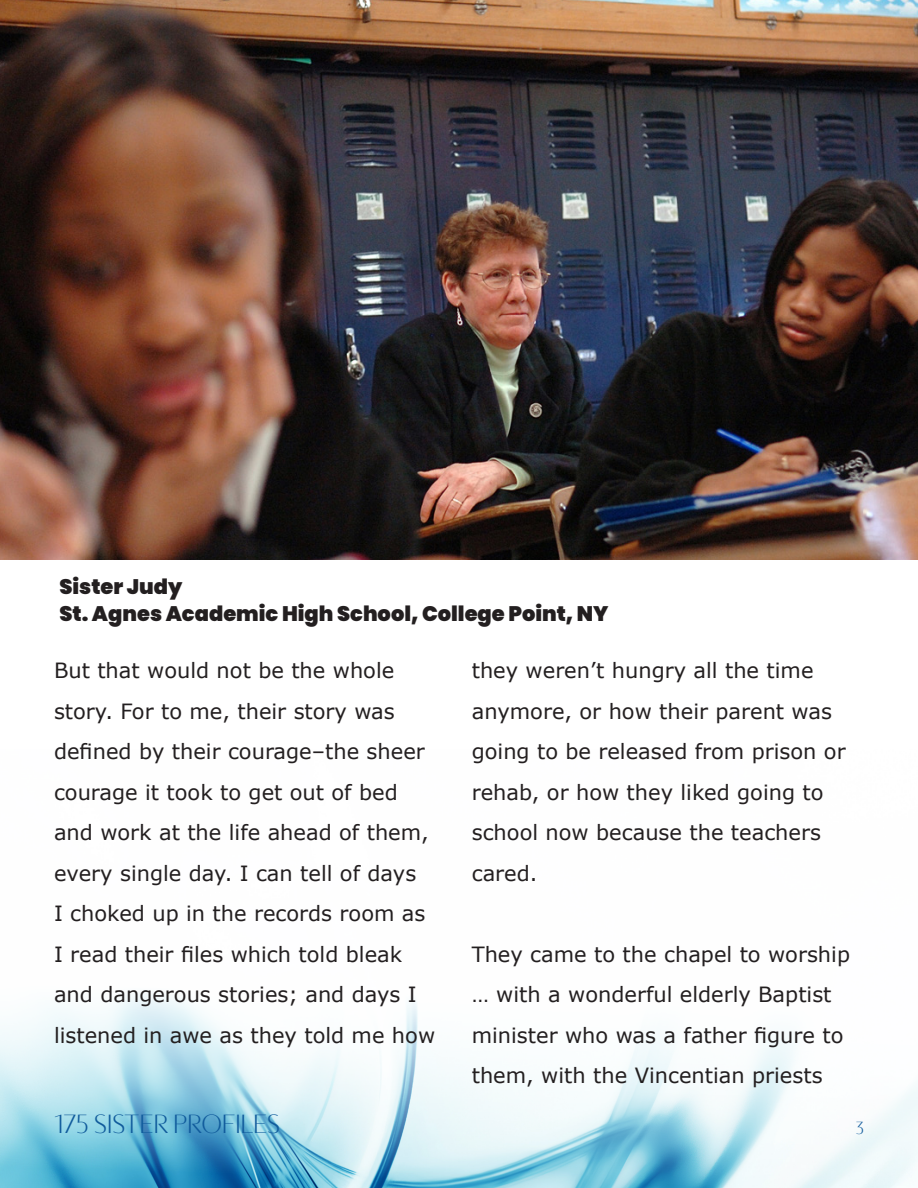
<style>
.page{position:relative;width:918px;height:1188px;background:#fff}
.page>*{position:absolute;margin:0;border:0;box-sizing:border-box;transform-origin:0 0}
.t1{font:27px "Averes Title";color:#105b9c}
.Font{font:21px/40.5px "Verdana";color:#231f20}
.t2{font:900 21px "Poppins";color:#231f20}
.t3{font:18px "Averes Title";color:#105b9c}
</style>
<div class="page">
<img style="left:0;top:994px;width:918px;height:194px">
<img style="left:0;top:0;width:918px;height:560px">
<p class="t2" style="left:59px;top:575px;width:125px">Sister Judy</p>
<p class="t2" style="left:59px;top:602px;width:551px">St. Agnes Academic High School, College Point, NY</p>
<p class="Font" style="left:54px;top:651px;width:383px">But that would not be the whole story. For to me, their story was defined by their courage–the sheer courage it took to get out of bed and work at the life ahead of them, every single day. I can tell of days<br>I choked up in the records room as<br>I read their files which told bleak and dangerous stories; and days I listened in awe as they told me how</p>
<p class="Font" style="left:472px;top:651px;width:375px">they weren’t hungry all the time anymore, or how their parent was going to be released from prison or rehab, or how they liked going to school now because the teachers cared.</p>
<p class="Font" style="left:472px;top:934px;width:380px">They came to the chapel to worship … with a wonderful elderly Baptist minister who was a father figure to them, with the Vincentian priests</p>
<p class="t1" style="left:54px;top:1108px;width:228px">175 SISTER PROFILES</p>
<p class="t3" style="left:856px;top:1118px;width:10px">3</p>
</div>
